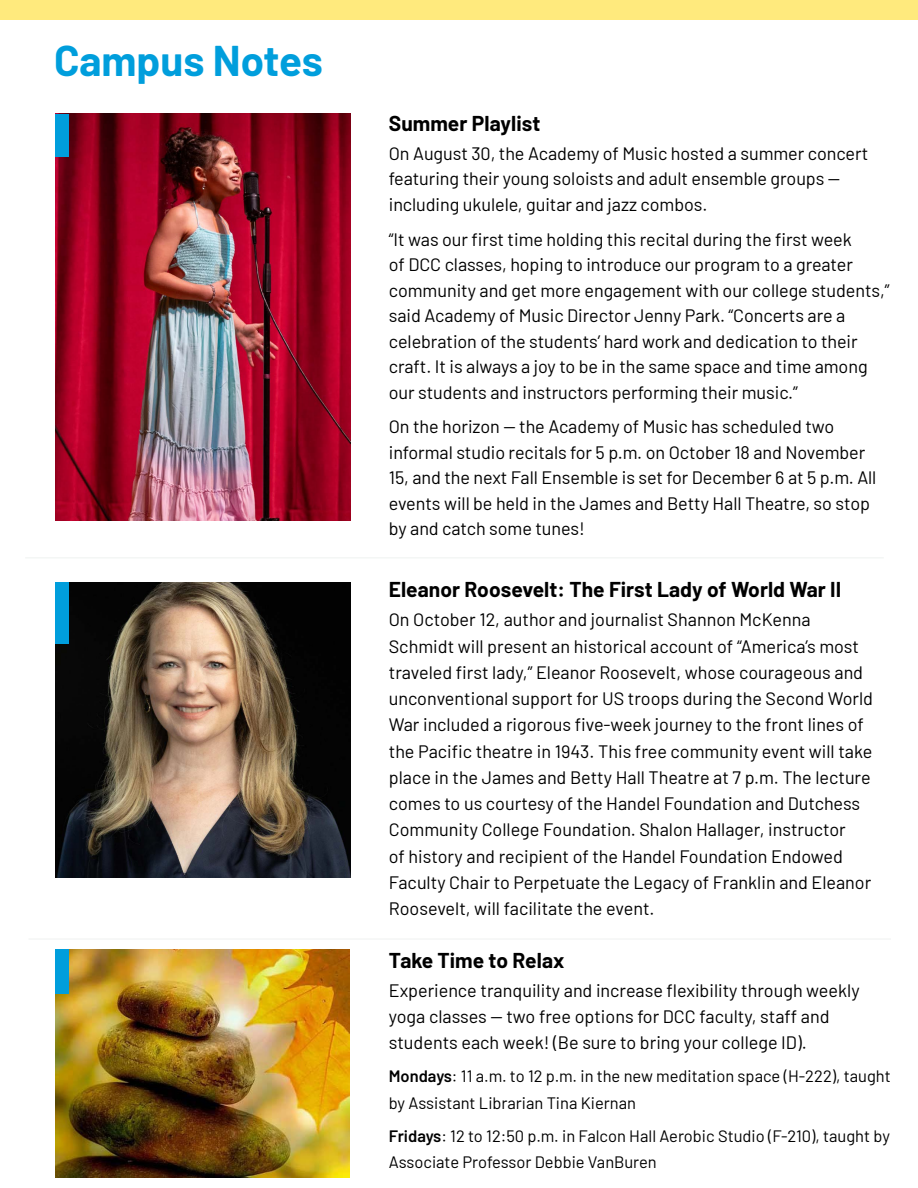
<style>
.page{position:relative;width:918px;height:1188px;background:#fff}
.page>*{position:absolute;margin:0;border:0;box-sizing:border-box;transform-origin:0 0}
.t1{font:700 42px "Barlow";color:#009edc}
.t2{font:700 21px "Barlow";letter-spacing:.005em;color:#000}
.t3{font:18px/26.2px "Barlow";letter-spacing:-.005em;color:#000}
.t4{font:16.5px/26.2px "Barlow";color:#000}
.s1{font-weight:600}
</style>
<div class="page">
<div style="left:0;top:0;width:918px;height:20px;background:#ffea7d"></div>
<hr style="left:28px;top:938px;width:863px;height:2px;background:#f4f6f5">
<hr style="left:25px;top:557px;width:859px;height:2px;background:#f4f6f5">
<img style="left:55px;top:114px;width:296px;height:407px">
<div style="left:55px;top:114px;width:14px;height:43px;background:#009edc"></div>
<img style="left:55px;top:582px;width:296px;height:296px">
<div style="left:55px;top:582px;width:14px;height:61px;background:#009edc"></div>
<img style="left:55px;top:949px;width:295px;height:228px">
<div style="left:55px;top:949px;width:14px;height:44px;background:#009edc"></div>
<h1 class="t1" style="left:54px;top:30px;width:271px">Campus Notes</h1>
<h3 class="t2" style="left:389px;top:108px;width:153px">Summer Playlist</h3>
<p class="t3" style="left:389px;top:139px;width:481px;line-height:25.5px">On August 30, the Academy of Music hosted a summer concert featuring their young soloists and adult ensemble groups -- including ukulele, guitar and jazz combos.</p>
<p class="t3" style="left:389px;top:225px;width:502px;line-height:25.5px">“It was our first time holding this recital during the first week<br>of DCC classes, hoping to introduce our program to a greater community and get more engagement with our college students,” said Academy of Music Director Jenny Park. “Concerts are a celebration of the students’ hard work and dedication to their craft. It is always a joy to be in the same space and time among our students and instructors performing their music.”</p>
<p class="t3" style="left:389px;top:413px;width:489px;line-height:25.5px">On the horizon -- the Academy of Music has scheduled two informal studio recitals for 5 p.m. on October 18 and November 15, and the next Fall Ensemble is set for December 6 at 5 p.m. All events will be held in the James and Betty Hall Theatre, so stop by and catch some tunes!</p>
<h3 class="t2" style="left:389px;top:574px;width:454px">Eleanor Roosevelt: The First Lady of World War II</h3>
<p class="t3" style="left:389px;top:605px;width:486px">On October 12, author and journalist Shannon McKenna Schmidt will present an historical account of “America’s most traveled first lady,” Eleanor Roosevelt, whose courageous and unconventional support for US troops during the Second World War included a rigorous five-week journey to the front lines of the Pacific theatre in 1943. This free community event will take place in the James and Betty Hall Theatre at 7 p.m. The lecture comes to us courtesy of the Handel Foundation and Dutchess Community College Foundation. Shalon Hallager, instructor<br>of history and recipient of the Handel Foundation Endowed Faculty Chair to Perpetuate the Legacy of Franklin and Eleanor Roosevelt, will facilitate the event.</p>
<h3 class="t2" style="left:389px;top:944px;width:177px">Take Time to Relax</h3>
<p class="t3" style="left:389px;top:976px;width:472px">Experience tranquility and increase flexibility through weekly yoga classes -- two free options for DCC faculty, staff and students each week! (Be sure to bring your college ID).</p>
<p class="t4" style="left:389px;top:1062px;width:504px"><span class="s1">Mondays</span>: 11 a.m. to 12 p.m. in the new meditation space (H-222), taught by Assistant Librarian Tina Kiernan</p>
<p class="t4" style="left:389px;top:1121px;width:503px"><span class="s1">Fridays</span>: 12 to 12:50 p.m. in Falcon Hall Aerobic Studio (F-210), taught by<br>Associate Professor Debbie VanBuren</p>
</div>
